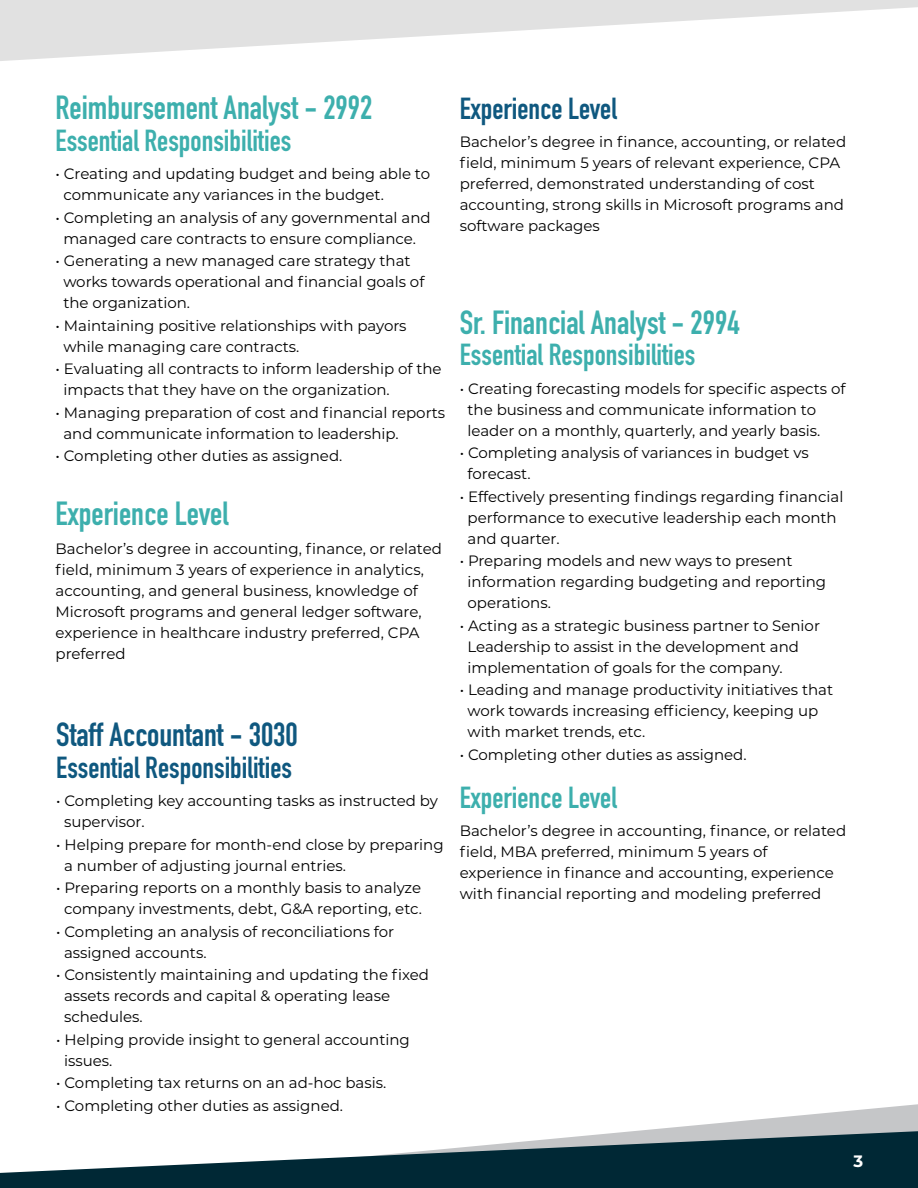
<style>
.page{position:relative;width:918px;height:1188px;background:#fff}
.page>*{position:absolute;margin:0;border:0;box-sizing:border-box;transform-origin:0 0}
.t1{font:700 33px "DIN Condensed";color:#3dafad}
.t2{font:700 33px "DIN Condensed";color:#0f587f}
.t3{font:700 30px "DIN Condensed";color:#3dafad}
.t4{font:700 30px "DIN Condensed";color:#0f587f}
.t5{font:700 16.5px "Montserrat";color:#fff}
.t6{font:15px/21px "Montserrat";color:#000}
</style>
<div class="page">
<svg style="left:637px;top:1104px;width:281px;height:27px"></svg>
<svg style="left:0;top:1131px;width:918px;height:57px;fill:#002835"></svg>
<svg style="left:0;top:0;width:918px;height:61px;fill:#e1e1e1"></svg>
<h1 class="t1" style="left:56px;top:86px;width:318px">Reimbursement Analyst - 2992</h1>
<h2 class="t3" style="left:56px;top:120px;width:237px">Essential Responsibilities</h2>
<p class="t6" style="left:63px;top:163px;width:368px;text-indent:-8px">• Creating and updating budget and being able to communicate any variances in the budget.</p>
<p class="t6" style="left:56px;top:207px;width:377px;text-align:center">• Completing an analysis of any governmental and managed care contracts to ensure compliance.</p>
<p class="t6" style="left:63px;top:250px;width:363px;text-indent:-8px">• Generating a new managed care strategy that works towards operational and financial goals of the organization.</p>
<p class="t6" style="left:63px;top:315px;width:345px;text-indent:-8px">• Maintaining positive relationships with payors while managing care contracts.</p>
<p class="t6" style="left:63px;top:358px;width:380px;text-indent:-8px">• Evaluating all contracts to inform leadership of the impacts that they have on the organization.</p>
<p class="t6" style="left:63px;top:402px;width:383px;text-indent:-8px">• Managing preparation of cost and financial reports and communicate information to leadership.</p>
<p class="t6" style="left:56px;top:445px;width:288px">• Completing other duties as assigned.</p>
<h1 class="t1" style="left:56px;top:491px;width:174px">Experience Level</h1>
<p class="t6" style="left:56px;top:537px;width:388px">Bachelor’s degree in accounting, finance, or related field, minimum 3 years of experience in analytics, accounting, and general business, knowledge of Microsoft programs and general ledger software, experience in healthcare industry preferred, CPA preferred</p>
<h1 class="t2" style="left:56px;top:713px;width:243px">Staff Accountant - 3030</h1>
<h2 class="t4" style="left:56px;top:747px;width:237px">Essential Responsibilities</h2>
<p class="t6" style="left:64px;top:790px;width:375px;text-indent:-8px">• Completing key accounting tasks as instructed by supervisor.</p>
<p class="t6" style="left:64px;top:833px;width:381px;text-indent:-8px">• Helping prepare for month-end close by preparing a number of adjusting journal entries.</p>
<p class="t6" style="left:56px;top:877px;width:367px;text-align:center">• Preparing reports on a monthly basis to analyze company investments, debt, G&amp;A reporting, etc.</p>
<p class="t6" style="left:64px;top:920px;width:332px;text-indent:-8px">• Completing an analysis of reconciliations for assigned accounts.</p>
<p class="t6" style="left:64px;top:964px;width:367px;text-indent:-8px">• Consistently maintaining and updating the fixed assets records and capital &amp; operating lease schedules.</p>
<p class="t6" style="left:64px;top:1028px;width:347px;text-indent:-8px">• Helping provide insight to general accounting issues.</p>
<p class="t6" style="left:56px;top:1072px;width:331px">• Completing tax returns on an ad-hoc basis.</p>
<p class="t6" style="left:56px;top:1094px;width:288px">• Completing other duties as assigned.</p>
<h2 class="t4" style="left:460px;top:88px;width:159px">Experience Level</h2>
<p class="t6" style="left:460px;top:131px;width:388px">Bachelor’s degree in finance, accounting, or related field, minimum 5 years of relevant experience, CPA preferred, demonstrated understanding of cost accounting, strong skills in Microsoft programs and software packages</p>
<h1 class="t1" style="left:460px;top:300px;width:281px">Sr. Financial Analyst - 2994</h1>
<h2 class="t3" style="left:460px;top:335px;width:237px">Essential Responsibilities</h2>
<p class="t6" style="left:468px;top:377px;width:379px;text-indent:-8px">• Creating forecasting models for specific aspects of the business and communicate information to leader on a monthly, quarterly, and yearly basis.</p>
<p class="t6" style="left:468px;top:442px;width:343px;text-indent:-8px">• Completing analysis of variances in budget vs forecast.</p>
<p class="t6" style="left:468px;top:485px;width:377px;text-indent:-8px">• Effectively presenting findings regarding financial performance to executive leadership each month and quarter.</p>
<p class="t6" style="left:468px;top:550px;width:360px;text-indent:-8px">• Preparing models and new ways to present information regarding budgeting and reporting operations.</p>
<p class="t6" style="left:468px;top:614px;width:354px;text-indent:-8px">• Acting as a strategic business partner to Senior<br>Leadership to assist in the development and implementation of goals for the company.</p>
<p class="t6" style="left:468px;top:679px;width:367px;text-indent:-8px">• Leading and manage productivity initiatives that work towards increasing efficiency, keeping up with market trends, etc.</p>
<p class="t6" style="left:460px;top:743px;width:288px">• Completing other duties as assigned.</p>
<h2 class="t3" style="left:460px;top:777px;width:159px">Experience Level</h2>
<p class="t6" style="left:460px;top:820px;width:388px">Bachelor’s degree in accounting, finance, or related field, MBA preferred, minimum 5 years of experience in finance and accounting, experience with financial reporting and modeling preferred</p>
<p class="t5" style="left:854px;top:1149px;width:11px">3</p>
</div>
